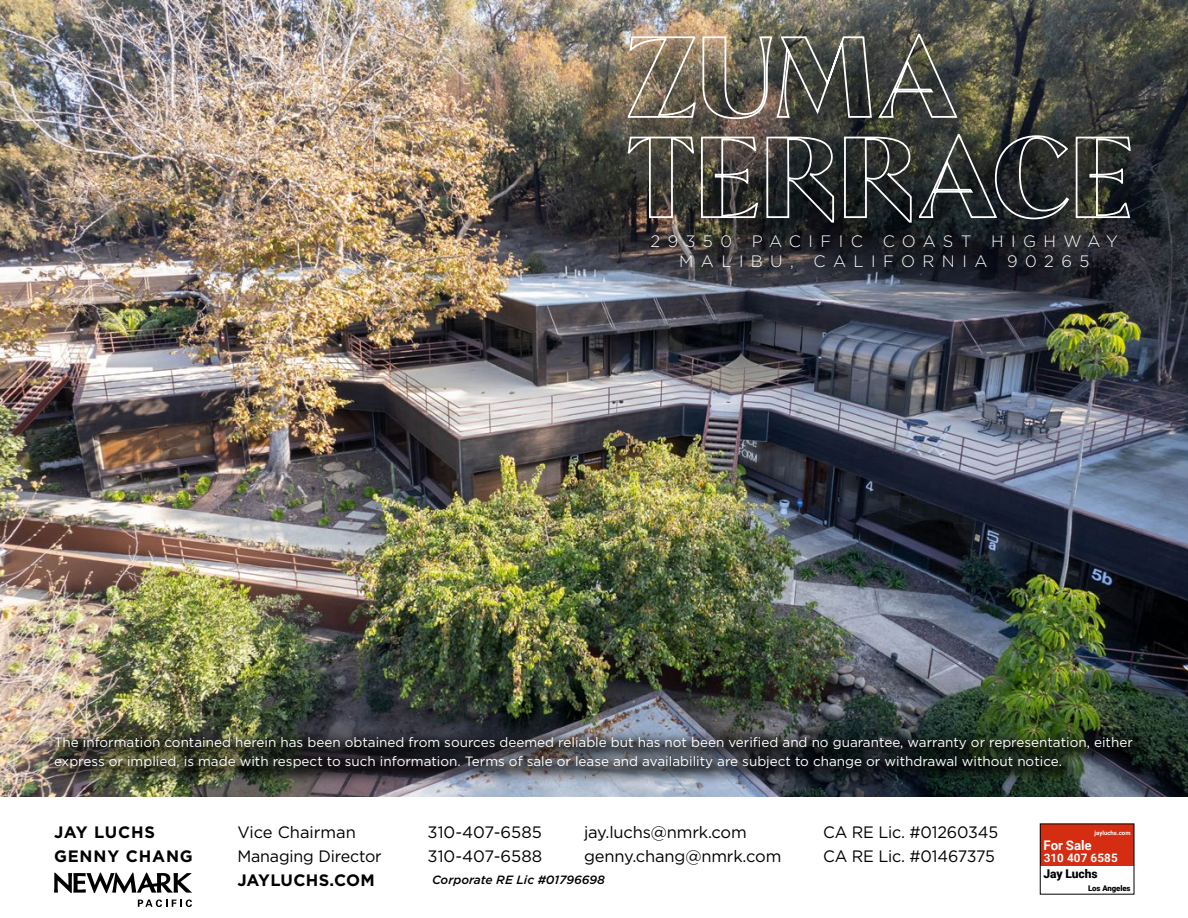
<style>
.page{position:relative;width:1188px;height:918px;background:#fff}
.page>*{position:absolute;margin:0;border:0;box-sizing:border-box;transform-origin:0 0}
.t1{font:16.5px/23.7px "Gotham";letter-spacing:-.01em;color:#000}
.t2{font:300 16.5px/19.8px "Gotham";letter-spacing:.45em;color:#fff;text-align:center}
.t3{font:700 16.5px/23.7px "Gotham";letter-spacing:.05em;color:#000}
.t4{font:700 16.5px "Gotham";letter-spacing:.03em;color:#000}
.t5{font:13.5px/19.5px "Gotham";color:#fff}
.t6{font:700 13.35px "Roboto";letter-spacing:-.01em;color:#fff}
.t7{font:italic 500 12px "Gotham";color:#000}
.t8{font:900 12px "Roboto";letter-spacing:-.01em;color:#000}
.t9{font:700 11.7px "Roboto";letter-spacing:.01em;color:#fff}
.t10{font:900 7.8px "Roboto";letter-spacing:-.01em;color:#000}
.t11{font:700 6px "Roboto";color:#fff}
</style>
<div class="page">
<div style="left:1040px;top:824px;width:94px;height:41px;background:#d42d11"></div>
<svg style="left:54px;top:873px;width:138px;height:20px"></svg>
<svg style="left:138px;top:900px;width:54px;height:7px"></svg>
<img style="left:0;top:0;width:1188px;height:796px">
<div style="left:45px;top:727px;width:1106px;height:60px;background:#000;opacity:.75"></div>
<div style="left:609px;top:16px;width:560px;height:289px;background:#000;opacity:.75"></div>
<svg style="left:627px;top:133px;width:505px;height:91px;background:#454644"></svg>
<svg style="left:627px;top:33px;width:332px;height:87px;background:#6b675d"></svg>
<p class="t2" style="left:651px;top:231px;width:469px">29350 PACIFIC COAST HIGHWAY<br>MALIBU, CALIFORNIA 90265</p>
<p class="t5" style="left:54px;top:732px;width:1080px">The information contained herein has been obtained from sources deemed reliable but has not been verified and no guarantee, warranty or representation, either express or implied, is made with respect to such information. Terms of sale or lease and availability are subject to change or withdrawal without notice.</p>
<p class="t3" style="left:54px;top:821px;width:140px">JAY LUCHS<br>GENNY CHANG</p>
<p class="t1" style="left:237px;top:820px;width:146px">Vice Chairman<br>Managing Director</p>
<p class="t1" style="left:428px;top:820px;width:116px">310-407-6585<br>310-407-6588</p>
<p class="t1" style="left:584px;top:820px;width:199px">jay.luchs@nmrk.com genny.chang@nmrk.com</p>
<p class="t1" style="left:823px;top:820px;width:177px">CA RE Lic. #01260345<br>CA RE Lic. #01467375</p>
<p class="t11" style="left:1095px;top:829px;width:37px">jayluchs.com</p>
<p class="t6" style="left:1044px;top:836px;width:49px">For Sale</p>
<p class="t8" style="left:1044px;top:865px;width:55px">Jay Luchs</p>
<p class="t10" style="left:1088px;top:882px;width:44px">Los Angeles</p>
<p class="t9" style="left:1044px;top:849px;width:76px">310 407 6585</p>
<p class="t4" style="left:237px;top:869px;width:139px">JAYLUCHS.COM</p>
<p class="t7" style="left:432px;top:872px;width:175px">Corporate RE Lic #01796698</p>
</div>
